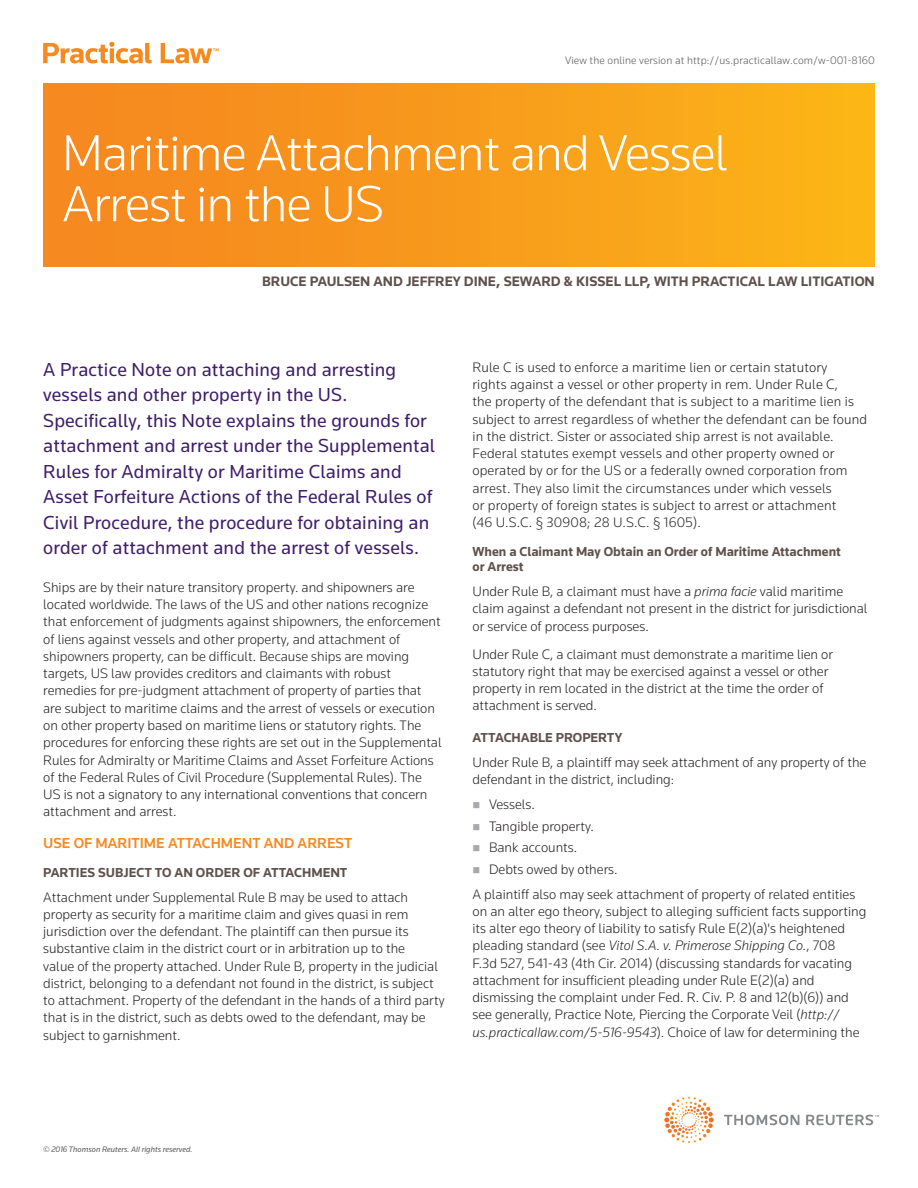
<style>
.page{position:relative;width:918px;height:1188px;background:#fff}
.page>*{position:absolute;margin:0;border:0;box-sizing:border-box;transform-origin:0 0}
.t1{font:300 52.5px/51px "Knowledge";letter-spacing:-.02em;color:#fff}
.t2{font:19.5px/25.5px "Knowledge";letter-spacing:.01em;color:#3e1d6b}
.t3{font:500 15px "Knowledge";color:#f6891f}
.t4{font:300 14.25px/17.2px "Knowledge";color:#231f20}
.t5{font:700 14.25px "Knowledge";color:#5f514d}
.t6{font:700 13.5px/15px "Knowledge";color:#5f514d}
.t7{font:300 11.25px "Knowledge";letter-spacing:.01em;color:#57585a}
.t8{font:italic 8.25px "Knowledge";color:#57585a}
.s1{font-style:italic}
</style>
<div class="page">
<div style="left:43px;top:84px;width:832px;height:183px;background:linear-gradient(to right,#f58420,#fbb417)"></div>
<svg style="left:724px;top:1115px;width:155px;height:10px"></svg>
<svg style="left:664px;top:1097px;width:50px;height:44px"></svg>
<svg style="left:43px;top:42px;width:176px;height:22px"></svg>
<p class="t7" style="left:565px;top:53px;width:311px">View the online version at http://us.practicallaw.com/w-001-8160</p>
<h1 class="t1" style="left:62px;top:126px;width:668px">Maritime Attachment and Vessel<br>Arrest in the US</h1>
<p class="t5" style="left:262px;top:272px;width:614px">BRUCE PAULSEN AND JEFFREY DINE, SEWARD &amp; KISSEL LLP, WITH PRACTICAL LAW LITIGATION</p>
<p class="t2" style="left:43px;top:356px;width:393px">A Practice Note on attaching and arresting vessels and other property in the US.<br>Specifically, this Note explains the grounds for attachment and arrest under the Supplemental Rules for Admiralty or Maritime Claims and Asset Forfeiture Actions of the Federal Rules of Civil Procedure, the procedure for obtaining an order of attachment and the arrest of vessels.</p>
<p class="t4" style="left:43px;top:578px;width:400px">Ships are by their nature transitory property. and shipowners are located worldwide. The laws of the US and other nations recognize that enforcement of judgments against shipowners, the enforcement of liens against vessels and other property, and attachment of shipowners property, can be difficult. Because ships are moving targets, US law provides creditors and claimants with robust remedies for pre-judgment attachment of property of parties that are subject to maritime claims and the arrest of vessels or execution on other property based on maritime liens or statutory rights. The procedures for enforcing these rights are set out in the Supplemental Rules for Admiralty or Maritime Claims and Asset Forfeiture Actions of the Federal Rules of Civil Procedure (Supplemental Rules). The US is not a signatory to any international conventions that concern attachment and arrest.</p>
<p class="t3" style="left:43px;top:834px;width:311px">USE OF MARITIME ATTACHMENT AND ARREST</p>
<p class="t6" style="left:43px;top:865px;width:306px">PARTIES SUBJECT TO AN ORDER OF ATTACHMENT</p>
<p class="t4" style="left:43px;top:888px;width:403px">Attachment under Supplemental Rule B may be used to attach property as security for a maritime claim and gives quasi in rem jurisdiction over the defendant. The plaintiff can then pursue its substantive claim in the district court or in arbitration up to the<br>value of the property attached. Under Rule B, property in the judicial district, belonging to a defendant not found in the district, is subject to attachment. Property of the defendant in the hands of a third party that is in the district, such as debts owed to the defendant, may be subject to garnishment.</p>
<p class="t4" style="left:473px;top:358px;width:396px">Rule C is used to enforce a maritime lien or certain statutory<br>rights against a vessel or other property in rem. Under Rule C,<br>the property of the defendant that is subject to a maritime lien is subject to arrest regardless of whether the defendant can be found in the district. Sister or associated ship arrest is not available.<br>Federal statutes exempt vessels and other property owned or operated by or for the US or a federally owned corporation from arrest. They also limit the circumstances under which vessels<br>or property of foreign states is subject to arrest or attachment<br>(46 U.S.C. § 30908; 28 U.S.C. § 1605).</p>
<p class="t6" style="left:473px;top:544px;width:370px">When a Claimant May Obtain an Order of Maritime Attachment or Arrest</p>
<p class="t4" style="left:473px;top:583px;width:397px">Under Rule B, a claimant must have a <span class="s1">prima facie</span> valid maritime claim against a defendant not present in the district for jurisdictional or service of process purposes.</p>
<p class="t4" style="left:473px;top:645px;width:362px">Under Rule C, a claimant must demonstrate a maritime lien or statutory right that may be exercised against a vessel or other property in rem located in the district at the time the order of attachment is served.</p>
<p class="t6" style="left:473px;top:730px;width:151px">ATTACHABLE PROPERTY</p>
<p class="t4" style="left:473px;top:753px;width:395px">Under Rule B, a plaintiff may seek attachment of any property of the defendant in the district, including:</p>
<p class="t4" style="left:489px;top:793px;width:130px;line-height:21.6px">Vessels.<br>Tangible property.<br>Bank accounts.<br>Debts owed by others.</p>
<p class="t4" style="left:473px;top:885px;width:395px">A plaintiff also may seek attachment of property of related entities on an alter ego theory, subject to alleging sufficient facts supporting its alter ego theory of liability to satisfy Rule E(2)(a)'s heightened pleading standard (see <span class="s1">Vitol S.A. v. Primerose Shipping Co.</span>, 708<br>F.3d 527, 541-43 (4th Cir. 2014) (discussing standards for vacating attachment for insufficient pleading under Rule E(2)(a) and dismissing the complaint under Fed. R. Civ. P. 8 and 12(b)(6)) and see generally, Practice Note, Piercing the Corporate Veil (<span class="s1">http:// us.practicallaw.com/5-516-9543</span>). Choice of law for determining the</p>
<p class="t8" style="left:43px;top:1144px;width:151px">© 2016 Thomson Reuters. All rights reserved.</p>
</div>
